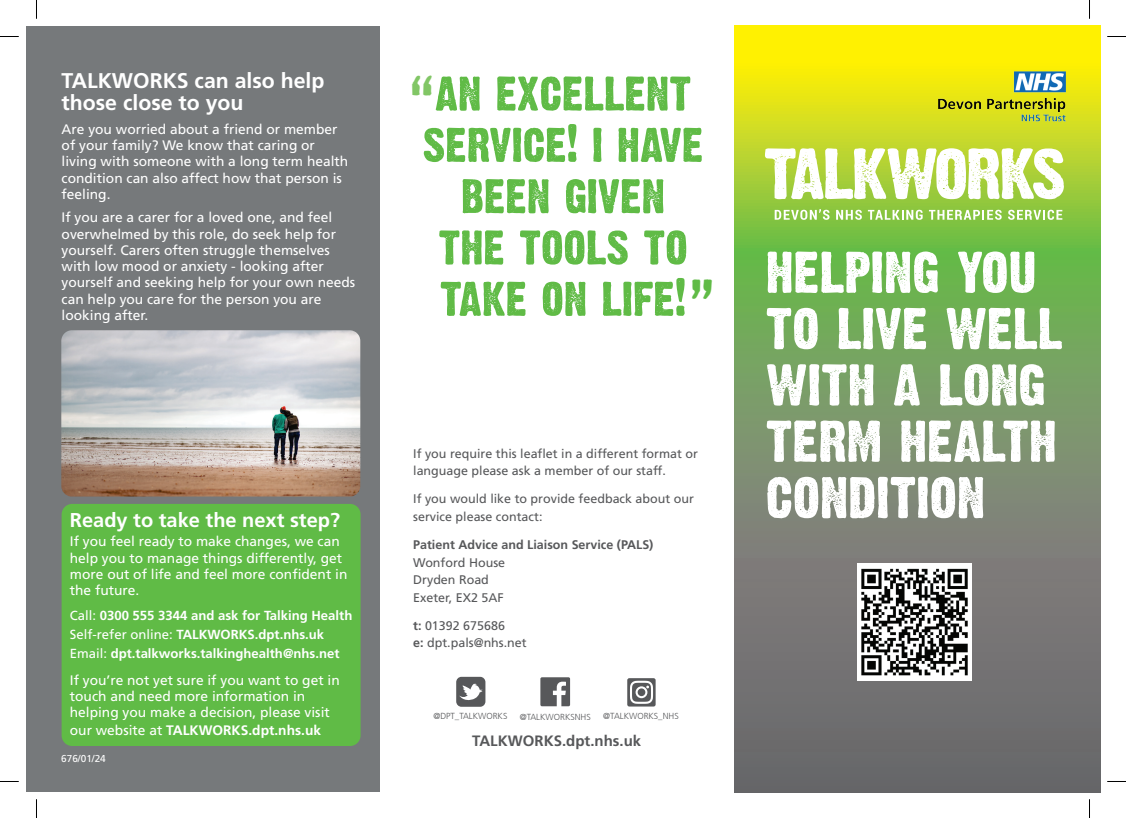
<style>
.page{position:relative;width:1126px;height:818px;background:#fff}
.page>*{position:absolute;margin:0;border:0;box-sizing:border-box;transform-origin:0 0}
.t1{font:48.75px "Dirty Headline";color:#81c665}
.t2{font:48.75px "Dirty Headline";color:#60bb46}
.t3{font:700 21.25px/22.5px "Frutiger";color:#fff}
.t4{font:700 20px "Frutiger";color:#fff}
.t5{font:700 15px "Frutiger";color:#57585a}
.t6{font:13.75px/16.2px "Frutiger";color:#fff}
.t7{font:700 13.75px "Frutiger";color:#fff}
.t8{font:700 13.12px/19.2px "Frutiger";color:#fff}
.t9{font:12.5px/17.5px "Frutiger";color:#57585a}
.t10{font:700 12.5px "Frutiger";color:#57585a}
.t11{font:10px "Frutiger";color:#fff}
.t12{font:300 8.75px "Frutiger CE";color:#57585a}
.s1{font-weight:400}
.s2{font-weight:700}
</style>
<div class="page">
<div style="left:26px;top:26px;width:353px;height:765px;background:#76797b"></div>
<svg style="left:734px;top:26px;width:365px;height:765px;background:#8e9d56"></svg>
<svg style="left:767px;top:476px;width:216px;height:42px"></svg>
<svg style="left:766px;top:420px;width:288px;height:42px"></svg>
<svg style="left:767px;top:364px;width:276px;height:41px"></svg>
<svg style="left:766px;top:307px;width:295px;height:42px"></svg>
<svg style="left:767px;top:251px;width:267px;height:42px"></svg>
<svg style="left:440px;top:278px;width:244px;height:38px"></svg>
<svg style="left:439px;top:230px;width:247px;height:34px"></svg>
<svg style="left:462px;top:179px;width:201px;height:34px"></svg>
<svg style="left:424px;top:124px;width:277px;height:38px"></svg>
<svg style="left:435px;top:76px;width:255px;height:35px"></svg>
<svg style="left:540px;top:677px;width:30px;height:28px"></svg>
<svg style="left:627px;top:677px;width:28px;height:29px"></svg>
<svg style="left:630px;top:680px;width:23px;height:23px"></svg>
<svg style="left:456px;top:676px;width:29px;height:30px"></svg>
<img style="left:857px;top:563px;width:114px;height:117px">
<div style="left:62px;top:503px;width:298px;height:242px;background:#60bb46;border-radius:11px"></div>
<img style="left:936px;top:70px;width:131px;height:53px">
<img style="left:61px;top:330px;width:299px;height:166px">
<svg style="left:764px;top:148px;width:299px;height:51px"></svg>
<svg style="left:774px;top:209px;width:55px;height:11px"></svg>
<svg style="left:836px;top:209px;width:25px;height:11px"></svg>
<svg style="left:867px;top:209px;width:55px;height:11px"></svg>
<svg style="left:928px;top:209px;width:73px;height:11px"></svg>
<svg style="left:1007px;top:209px;width:55px;height:11px"></svg>
<svg style="left:0;top:36px;width:19px;height:1px"></svg>
<svg style="left:1107px;top:36px;width:18px;height:1px"></svg>
<svg style="left:36px;top:0;width:1px;height:19px"></svg>
<svg style="left:36px;top:799px;width:1px;height:18px"></svg>
<svg style="left:1089px;top:0;width:1px;height:19px"></svg>
<svg style="left:1089px;top:799px;width:1px;height:18px"></svg>
<h2 class="t3" style="left:62px;top:69px;width:264px">TALKWORKS can also help those close to you</h2>
<p class="t6" style="left:62px;top:121px;width:288px">Are you worried about a friend or member of your family? We know that caring or living with someone with a long term health condition can also affect how that person is feeling.</p>
<p class="t6" style="left:62px;top:209px;width:295px">If you are a carer for a loved one, and feel overwhelmed by this role, do seek help for yourself. Carers often struggle themselves with low mood or anxiety - looking after yourself and seeking help for your own needs can help you care for the person you are looking after.</p>
<h3 class="t4" style="left:70px;top:507px;width:272px">Ready to take the next step?</h3>
<p class="t6" style="left:70px;top:533px;width:279px">If you feel ready to make changes, we can help you to manage things differently, get more out of life and feel more confident in the future.</p>
<p class="t8" style="left:70px;top:605px;width:284px"><span class="s1">Call:</span> 0300 555 3344 and ask for Talking Health<br><span class="s1">Self-refer online:</span> TALKWORKS.dpt.nhs.uk<br><span class="s1">Email:</span> dpt.talkworks.talkinghealth@nhs.net</p>
<p class="t6" style="left:70px;top:671px;width:271px">If you’re not yet sure if you want to get in touch and need more information in helping you make a decision, please visit</p>
<p class="t7" style="left:70px;top:722px;width:253px"><span class="s1">our website at</span> TALKWORKS.dpt.nhs.uk</p>
<p class="t11" style="left:61px;top:752px;width:46px">676/01/24</p>
<h1 class="t1" style="left:411px;top:63px;width:24px">“</h1>
<h1 class="t2" style="left:690px;top:266px;width:25px">”</h1>
<p class="t9" style="left:413px;top:444px;width:286px">If you require this leaflet in a different format or language please ask a member of our staff.</p>
<p class="t9" style="left:413px;top:490px;width:282px">If you would like to provide feedback about our service please contact:</p>
<p class="t10" style="left:413px;top:537px;width:242px">Patient Advice and Liaison Service (PALS)</p>
<p class="t9" style="left:413px;top:553px;width:93px">Wonford House<br>Dryden Road<br>Exeter, EX2 5AF</p>
<p class="t9" style="left:413px;top:616px;width:115px"><span class="s2">t:</span> 01392 675686<br><span class="s2">e:</span> dpt.pals@nhs.net</p>
<p class="t12" style="left:433px;top:710px;width:75px">@DPT_TALKWORKS</p>
<p class="t12" style="left:519px;top:711px;width:73px">@TALKWORKSNHS</p>
<p class="t12" style="left:603px;top:710px;width:77px">@TALKWORKS_NHS</p>
<p class="t5" style="left:472px;top:731px;width:170px">TALKWORKS.dpt.nhs.uk</p>
</div>
